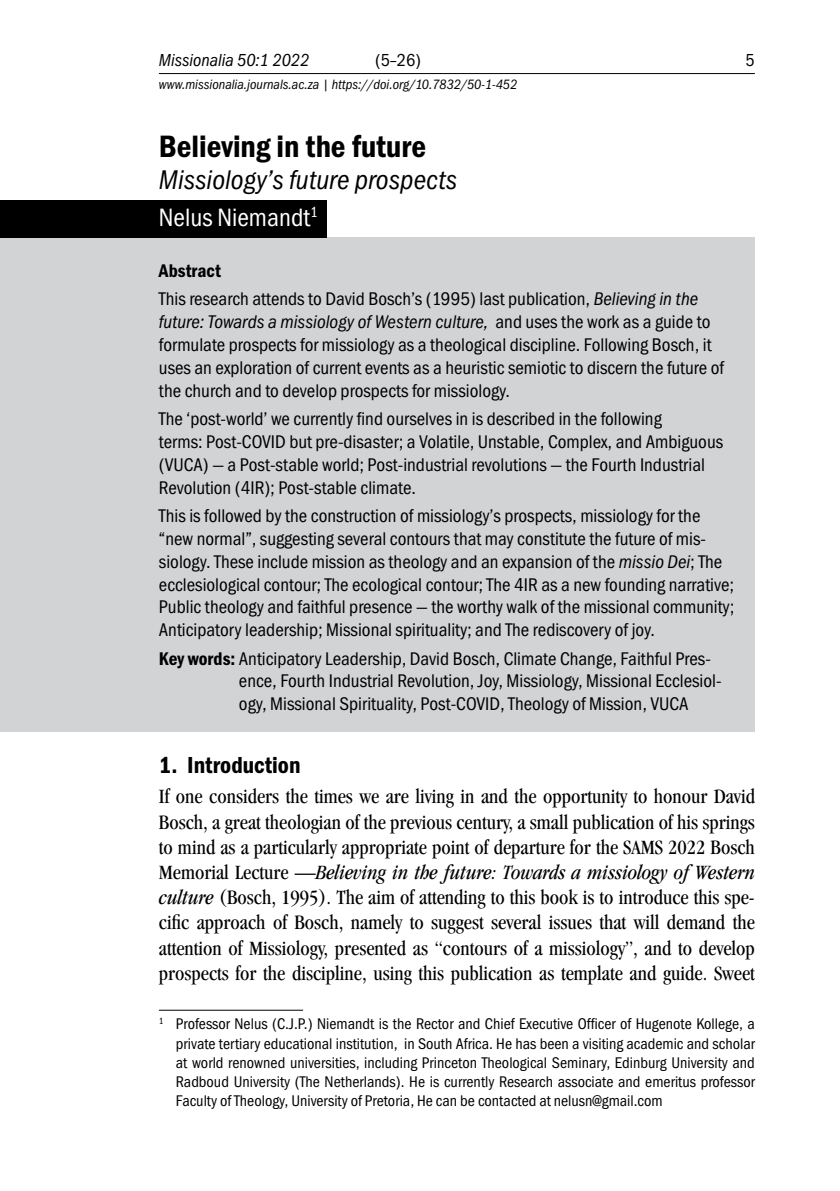
<style>
.page{position:relative;width:840px;height:1191px;background:#fff}
.page>*{position:absolute;margin:0;border:0;box-sizing:border-box;transform-origin:0 0}
.t1{font:600 condensed 32px "Franklin Gothic Itc T";color:#000}
.t2{font:italic condensed 28px "Franklin Gothic Itc T";color:#000}
.t3{font:condensed 26px "Franklin Gothic Itc T";color:#fff}
.t4{font:600 condensed 24px "Franklin Gothic Itc T";color:#000}
.t5{font:condensed 21px/25.2px "Garamond";color:#000;text-align:justify}
.t6{font:condensed 19px/22.8px "Franklin Gothic Itc T";color:#000}
.t7{font:italic condensed 18px "Franklin Gothic Itc T";color:#000}
.t8{font:condensed 18px "Franklin Gothic Itc T";color:#000}
.t9{font:condensed 16px/19.2px "Franklin Gothic Itc T";color:#000;text-align:justify}
.t10{font:italic condensed 14px "Franklin Gothic Itc T";color:#000}
.s1{font-weight:600}
.s2{font-style:italic}
</style>
<div class="page">
<hr style="left:159px;top:73px;width:595px;height:1px;background:#000">
<div style="left:0;top:237px;width:754px;height:494px;background:#d1d3d4"></div>
<div style="left:0;top:200px;width:326px;height:37px;background:#000"></div>
<hr style="left:159px;top:1009px;width:144px;height:1px;background:#000">
<p class="t7" style="left:159px;top:50px;width:152px">Missionalia 50:1 2022</p>
<p class="t8" style="left:375px;top:50px;width:47px">(5–26)</p>
<p class="t8" style="left:745px;top:50px;width:11px">5</p>
<p class="t10" style="left:159px;top:77px;width:359px">www.missionalia.journals.ac.za | https://doi.org/10.7832/50-1-452</p>
<h1 class="t1" style="left:159px;top:128px;width:269px">Believing in the future</h1>
<h2 class="t2" style="left:159px;top:164px;width:299px">Missiology’s future prospects</h2>
<h3 class="t3" style="left:159px;top:203px;width:160px">Nelus Niemandt<sup>1</sup></h3>
<p class="t6" style="left:159px;top:256px;width:540px;line-height:28.4px"><span class="s1">Abstract<br></span>This research attends to David Bosch’s (1995) last publication, <span class="s2">Believing in the</span></p>
<p class="t6" style="left:159px;top:310px;width:566px"><span class="s2">future: Towards a missiology of Western culture,</span> and uses the work as a guide to formulate prospects for missiology as a theological discipline. Following Bosch, it uses an exploration of current events as a heuristic semiotic to discern the future of the church and to develop prospects for missiology.</p>
<p class="t6" style="left:159px;top:407px;width:565px">The ‘post-world’ we currently find ourselves in is described in the following<br>terms: Post-COVID but pre-disaster; a Volatile, Unstable, Complex, and Ambiguous (VUCA) — a Post-stable world; Post-industrial revolutions — the Fourth Industrial Revolution (4IR); Post-stable climate.</p>
<p class="t6" style="left:159px;top:504px;width:576px">This is followed by the construction of missiology’s prospects, missiology for the “new normal”, suggesting several contours that may constitute the future of mis&shy;siology. These include mission as theology and an expansion of the <span class="s2">missio Dei</span>; The ecclesiological contour; The ecological contour; The 4IR as a new founding narrative; Public theology and faithful presence — the worthy walk of the missional community; Anticipatory leadership; Missional spirituality; and The rediscovery of joy.</p>
<p class="t6" style="left:239px;top:646px;width:484px;text-indent:-80px"><span class="s1">Key words:</span> Anticipatory Leadership, David Bosch, Climate Change, Faithful Pres&shy;ence, Fourth Industrial Revolution, Joy, Missiology, Missional Ecclesiol&shy;ogy, Missional Spirituality, Post-COVID, Theology of Mission, VUCA</p>
<p class="t4" style="left:159px;top:751px;width:143px">1. Introduction</p>
<p class="t5" style="left:159px;top:784px;width:597px">If one considers the times we are living in and the opportunity to honour David Bosch, a great theologian of the previous century, a small publication of his springs to mind as a particularly appropriate point of departure for the SAMS 2022 Bosch Memorial Lecture —<span class="s2">Believing in the future: Towards a missiology of Western culture</span> (Bosch, 1995). The aim of attending to this book is to introduce this spe&shy;cific approach of Bosch, namely to suggest several issues that will demand the attention of Missiology, presented as “contours of a missiology”, and to develop prospects for the discipline, using this publication as template and guide. Sweet</p>
<p class="t9" style="left:176px;top:1014px;width:580px;text-indent:-17px"><sup>1</sup> Professor Nelus (C.J.P.) Niemandt is the Rector and Chief Executive Officer of Hugenote Kollege, a private tertiary educational institution, in South Africa. He has been a visiting academic and scholar at world renowned universities, including Princeton Theological Seminary, Edinburg University and Radboud University (The Netherlands). He is currently Research associate and emeritus professor Faculty of Theology, University of Pretoria, He can be contacted at nelusn@gmail.com</p>
</div>
